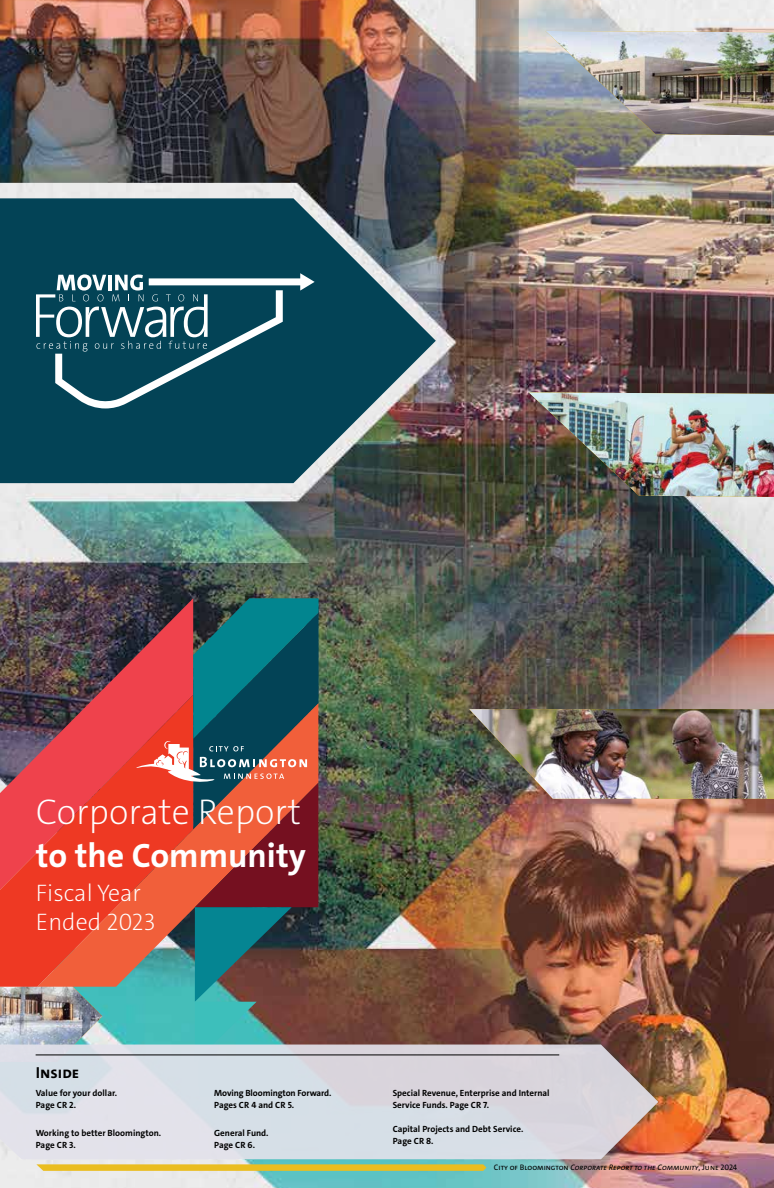
<style>
.page{position:relative;width:774px;height:1188px;background:#fff}
.page>*{position:absolute;margin:0;border:0;box-sizing:border-box;transform-origin:0 0}
.t1{font:200 36px "The Sans";color:#fff}
.t2{font:700 34px "The Sans";color:#fff}
.t3{font:200 24px/28.8px "The Sans";color:#fff}
.t4{font:700 16px "The Sans";color:#000}
.t5{font:700 9px/12px "The Sans";color:#000}
.t6{font:italic 8px "The Sans";color:#000}
.s1{font-style:normal}
</style>
<div class="page">
<img style="left:0;top:0;width:774px;height:1188px">
<svg style="left:0;top:198px;width:436px;height:285px;background:#1f515f"></svg>
<svg style="left:36px;top:273px;width:279px;height:135px;background:#2d6372"></svg>
<img style="left:469px;top:709px;width:305px;height:90px">
<img style="left:0;top:987px;width:102px;height:58px">
<img style="left:529px;top:392px;width:245px;height:105px">
<img style="left:545px;top:31px;width:229px;height:105px">
<img style="left:0;top:598px;width:133px;height:97px">
<svg style="left:0;top:695px;width:133px;height:292px;background:#c04041"></svg>
<svg style="left:37px;top:703px;width:96px;height:284px;background:#e44236"></svg>
<svg style="left:133px;top:598px;width:186px;height:447px;background:#745b58"></svg>
<svg style="left:36px;top:1164px;width:450px;height:7px;background:#e4bf2e"></svg>
<svg style="left:0;top:1045px;width:658px;height:114px;background:#d6d5db"></svg>
<hr style="left:36px;top:1055px;width:523px;height:1px;background:#000">
<h1 class="t1" style="left:36px;top:788px;width:267px">Corporate Report</h1>
<h2 class="t2" style="left:36px;top:834px;width:271px">to the Community</h2>
<h3 class="t3" style="left:36px;top:879px;width:121px">Fiscal Year<br>Ended 2023</h3>
<h3 class="t4" style="left:36px;top:1062px;width:45px">Inside</h3>
<p class="t5" style="left:36px;top:1087px;width:83px">Value for your dollar.<br>Page CR 2.</p>
<p class="t5" style="left:36px;top:1127px;width:127px">Working to better Bloomington.<br>Page CR 3.</p>
<p class="t5" style="left:214px;top:1087px;width:119px">Moving Bloomington Forward.<br>Pages CR 4 and CR 5.</p>
<p class="t5" style="left:214px;top:1127px;width:56px">General Fund.<br>Page CR 6.</p>
<p class="t5" style="left:393px;top:1087px;width:158px">Special Revenue, Enterprise and Internal<br>Service Funds. Page CR 7.</p>
<p class="t5" style="left:393px;top:1123px;width:132px">Capital Projects and Debt Service.<br>Page CR 8.</p>
<p class="t6" style="left:494px;top:1162px;width:245px"><span class="s1">City of Bloomington</span> Corporate Report to the Community<span class="s1">, June 2024</span></p>
</div>
